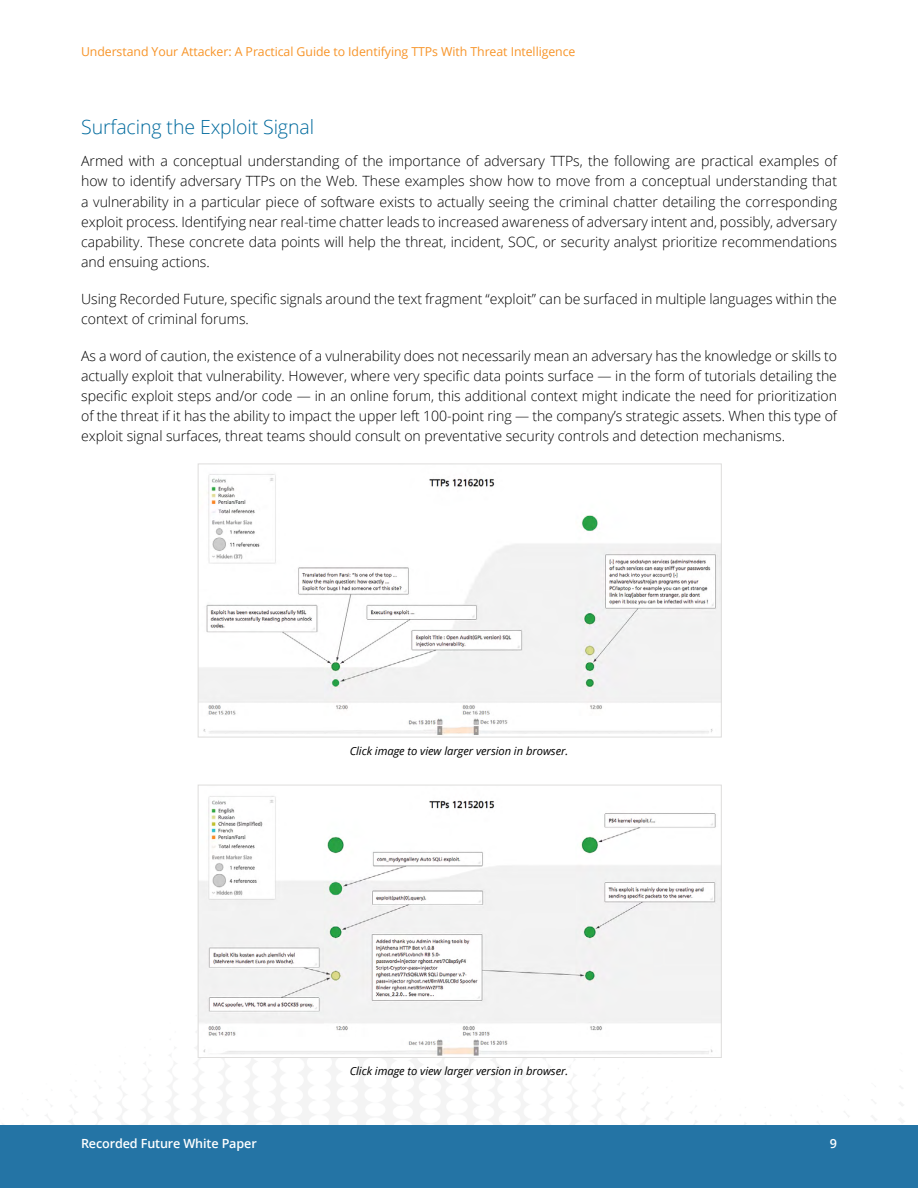
<style>
.page{position:relative;width:918px;height:1188px;background:#fff}
.page>*{position:absolute;margin:0;border:0;box-sizing:border-box;transform-origin:0 0}
.t1{font:300 19.5px "Open Sans";letter-spacing:-.005em;color:#006a9d}
.t2{font:300 14.1px/20.2px "Open Sans";letter-spacing:-.005em;color:#000;text-align:justify}
.t3{font:600 12.6px "Open Sans";letter-spacing:-.01em;color:#fff}
.t4{font:12.3px "Open Sans";letter-spacing:-.005em;color:#f79428}
.t5{font:italic 11.25px "Open Sans";letter-spacing:-.005em;color:#000}
</style>
<div class="page">
<div style="left:0;top:1125px;width:918px;height:63px;background:#2474a5"></div>
<img style="left:200px;top:474px;width:520px;height:261px">
<div style="left:198px;top:464px;width:524px;height:273px;border:1px solid #dedddc"></div>
<img style="left:200px;top:796px;width:520px;height:260px">
<div style="left:198px;top:785px;width:524px;height:273px;border:1px solid #dedddc"></div>
<p class="t4" style="left:81px;top:43px;width:496px">Understand Your Attacker: A Practical Guide to Identifying TTPs With Threat Intelligence</p>
<h1 class="t1" style="left:81px;top:113px;width:234px">Surfacing the Exploit Signal</h1>
<p class="t2" style="left:81px;top:151px;width:757px">Armed with a conceptual understanding of the importance of adversary TTPs, the following are practical examples of how to identify adversary TTPs on the Web. These examples show how to move from a conceptual understanding that a vulnerability in a particular piece of software exists to actually seeing the criminal chatter detailing the corresponding exploit process. Identifying near real-time chatter leads to increased awareness of adversary intent and, possibly, adversary capability. These concrete data points will help the threat, incident, SOC, or security analyst prioritize recommendations and ensuing actions.</p>
<p class="t2" style="left:81px;top:288px;width:757px">Using Recorded Future, specific signals around the text fragment “exploit” can be surfaced in multiple languages within the context of criminal forums.</p>
<p class="t2" style="left:81px;top:345px;width:757px">As a word of caution, the existence of a vulnerability does not necessarily mean an adversary has the knowledge or skills to actually exploit that vulnerability. However, where very specific data points surface — in the form of tutorials detailing the specific exploit steps and/or code — in an online forum, this additional context might indicate the need for prioritization of the threat if it has the ability to impact the upper left 100-point ring — the company’s strategic assets. When this type of exploit signal surfaces, threat teams should consult on preventative security controls and detection mechanisms.</p>
<p class="t5" style="left:350px;top:743px;width:220px">Click image to view larger version in browser.</p>
<p class="t3" style="left:81px;top:1135px;width:177px">Recorded Future White Paper</p>
<p class="t5" style="left:350px;top:1063px;width:220px">Click image to view larger version in browser.</p>
<p class="t3" style="left:830px;top:1135px;width:9px">9</p>
</div>
